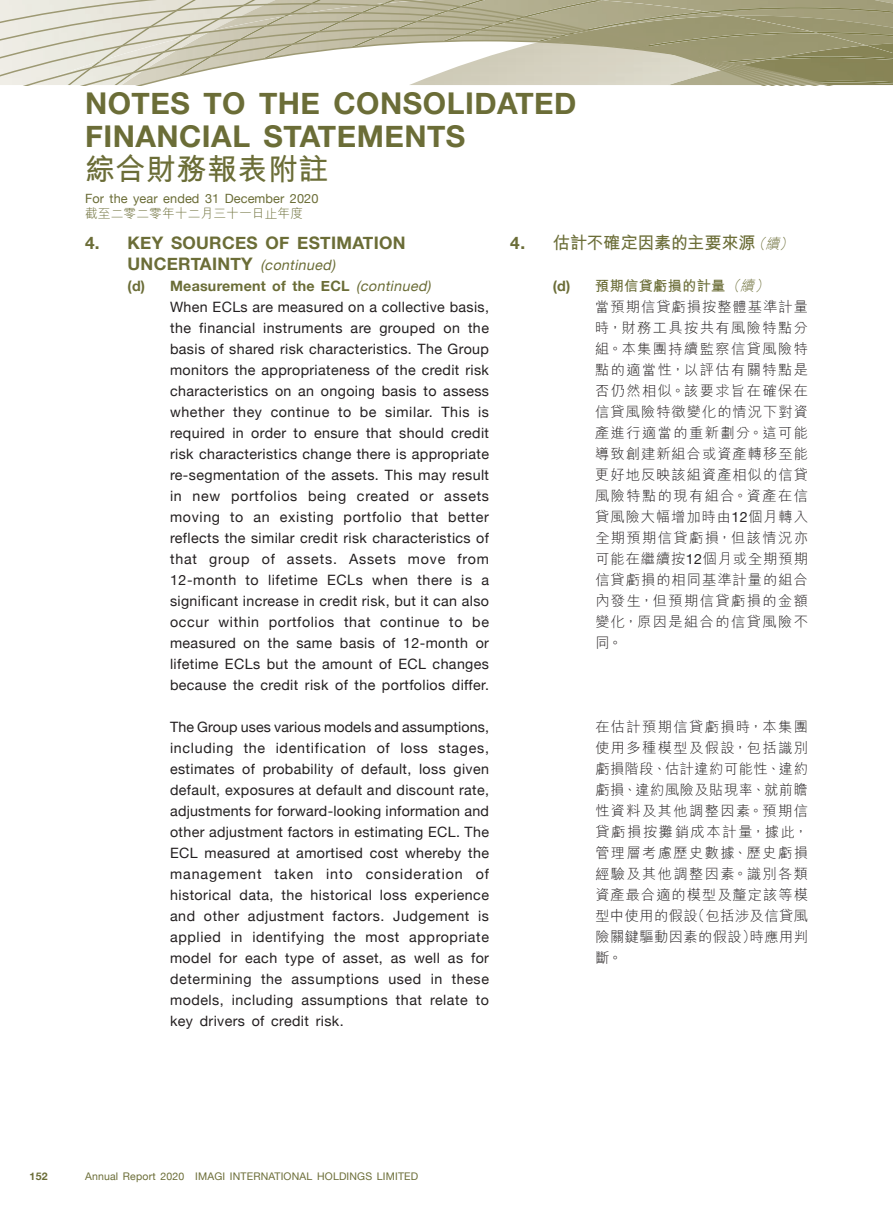
<style>
.page{position:relative;width:893px;height:1212px;background:#fff}
.page>*{position:absolute;margin:0;border:0;box-sizing:border-box;transform-origin:0 0}
.t1{font:700 30px/33px "Helvetica Neue";letter-spacing:.015em;color:#6b6d37}
.t2{font:30px "M Hei HK Bold E Ten B5 H";letter-spacing:.015em;color:#6b6d37}
.t3{font:700 17.25px/21px "Helvetica Neue";letter-spacing:.015em;color:#6b6d37}
.t4{font:17.25px "M Hei HK Bold E Ten B5 H";letter-spacing:-.02em;color:#6b6d37}
.t5{font:14.25px/21px "Helvetica Neue";letter-spacing:.025em;color:#231f20}
.t6{font:14.25px/21px "M Hei HK Light E Ten B5 H";letter-spacing:.07em;color:#231f20;text-align:justify}
.t7{font:14.25px "M Hei HK Bold E Ten B5 H";letter-spacing:.015em;color:#6b6d37}
.t8{font:12.75px "Helvetica Neue";letter-spacing:.005em;color:#6b6d37}
.t9{font:12.75px "M Hei HK Light E Ten B5 H";letter-spacing:.005em;color:#6b6d37}
.t10{font:10.5px "Helvetica Neue";letter-spacing:.015em;color:#6b6d37}
.t11{font:700 10.5px "Helvetica Neue";color:#6b6d37}
.s1{font-weight:400;font-style:italic;font-size:14.25px}
.s2{font-weight:700;color:#6b6d37}
.s3{font-style:italic;color:#6b6d37}
.s4{font-family:"Helvetica Neue";font-weight:700}
.s5{font-family:"M Hei HK Light E Ten B5 H";font-style:italic;font-size:14.25px}
.s6{font-family:"M Hei HK Light E Ten B5 H";font-style:italic}
.s7{font-family:"Helvetica Neue"}
</style>
<div class="page">
<svg style="left:0;top:0;width:893px;height:85px;background:#c4c1aa"></svg>
<h1 class="t1" style="left:85px;top:86px;width:493px">NOTES TO THE CONSOLIDATED<br>FINANCIAL STATEMENTS</h1>
<h1 class="t2" style="left:85px;top:157px;width:245px">綜合財務報表附註</h1>
<p class="t8" style="left:85px;top:191px;width:235px">For the year ended 31 December 2020</p>
<p class="t9" style="left:85px;top:209px;width:220px">截至二零二零年十二月三十一日止年度</p>
<p class="t3" style="left:128px;top:232px;width:279px;text-indent:-43px">4. KEY SOURCES OF ESTIMATION<br>UNCERTAINTY <span class="s1">(continued)</span></p>
<p class="t5" style="left:170px;top:275px;width:320px;text-indent:-43px"><span class="s2">(d) Measurement of the ECL</span> <span class="s3">(continued)<br></span>When ECLs are measured on a collective basis, the financial instruments are grouped on the basis of shared risk characteristics. The Group monitors the appropriateness of the credit risk characteristics on an ongoing basis to assess whether they continue to be similar. This is required in order to ensure that should credit risk characteristics change there is appropriate re-segmentation of the assets. This may result in new portfolios being created or assets moving to an existing portfolio that better reflects the similar credit risk characteristics of that group of assets. Assets move from 12-month to lifetime ECLs when there is a significant increase in credit risk, but it can also occur within portfolios that continue to be measured on the same basis of 12-month or lifetime ECLs but the amount of ECL changes because the credit risk of the portfolios differ.</p>
<p class="t5" style="left:170px;top:716px;width:320px;text-align:justify">The Group uses various models and assumptions, including the identification of loss stages, estimates of probability of default, loss given default, exposures at default and discount rate, adjustments for forward-looking information and other adjustment factors in estimating ECL. The ECL measured at amortised cost whereby the management taken into consideration of historical data, the historical loss experience and other adjustment factors. Judgement is applied in identifying the most appropriate model for each type of asset, as well as for determining the assumptions used in these models, including assumptions that relate to key drivers of credit risk.</p>
<p class="t4" style="left:510px;top:236px;width:287px"><span class="s4">4.</span> 估計不確定因素的主要來源<span class="s5">（續）</span></p>
<p class="t7" style="left:553px;top:281px;width:220px"><span class="s4">(d)</span> 預期信貸虧損的計量<span class="s6">（續）</span></p>
<p class="t6" style="left:595px;top:298px;width:214px">當預期信貸虧損按整體基準計量時，財務工具按共有風險特點分組。本集團持續監察信貸風險特點的適當性，以評估有關特點是否仍然相似。該要求旨在確保在信貸風險特徵變化的情況下對資產進行適當的重新劃分。這可能導致創建新組合或資產轉移至能更好地反映該組資產相似的信貸風險特點的現有組合。資產在信貸風險大幅增加時由<span class="s7">12</span>個月轉入全期預期信貸虧損，但該情況亦可能在繼續按<span class="s7">12</span>個月或全期預期信貸虧損的相同基準計量的組合內發生，但預期信貸虧損的金額變化，原因是組合的信貸風險不同。</p>
<p class="t6" style="left:595px;top:718px;width:214px">在估計預期信貸虧損時，本集團使用多種模型及假設，包括識別虧損階段、估計違約可能性、違約虧損、違約風險及貼現率、就前瞻性資料及其他調整因素。預期信貸虧損按攤銷成本計量，據此，管理層考慮歷史數據、歷史虧損經驗及其他調整因素。識別各類資產最合適的模型及釐定該等模型中使用的假設（包括涉及信貸風險關鍵驅動因素的假設）時應用判斷。</p>
<p class="t11" style="left:30px;top:1169px;width:20px">152</p>
<p class="t10" style="left:85px;top:1169px;width:335px">Annual Report 2020 IMAGI INTERNATIONAL HOLDINGS LIMITED</p>
</div>
